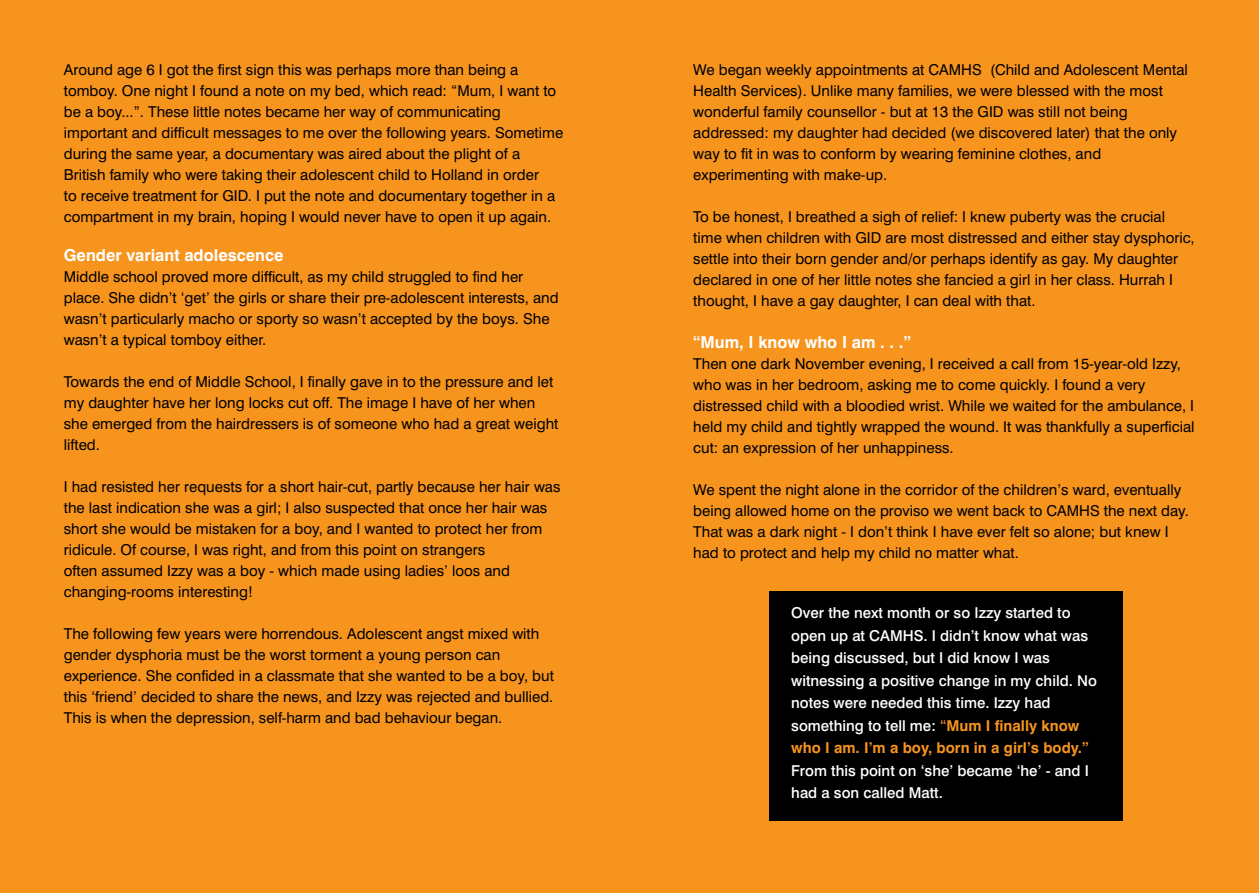
<style>
.page{position:relative;width:1259px;height:893px;background:#fff}
.page>*{position:absolute;margin:0;border:0;box-sizing:border-box;transform-origin:0 0}
.t1{font:700 16.5px "Swiss 721 BT";color:#fff}
.t2{font:15px/21px "Swiss 721 BT";color:#000}
.t3{font:500 15px/22.5px "Swiss 721 BT";color:#fff}
.s1{color:#f7941e}
.s2{font-weight:700;color:#f7941e}
</style>
<div class="page">
<div style="left:0;top:0;width:629px;height:893px;background:#f7941e"></div>
<div style="left:629px;top:0;width:630px;height:893px;background:#f7941e"></div>
<div style="left:769px;top:591px;width:353px;height:230px;background:#000"></div>
<p class="t2" style="left:64px;top:59px;width:501px">Around age 6 I got the first sign this was perhaps more than being a tomboy. One night I found a note on my bed, which read: “Mum, I want to be a boy...”. These little notes became her way of communicating important and difficult messages to me over the following years. Sometime during the same year, a documentary was aired about the plight of a British family who were taking their adolescent child to Holland in order<br>to receive treatment for GID. I put the note and documentary together in a compartment in my brain, hoping I would never have to open it up again.</p>
<p class="t1" style="left:64px;top:245px;width:221px">Gender variant adolescence</p>
<p class="t2" style="left:64px;top:266px;width:496px">Middle school proved more difficult, as my child struggled to find her place. She didn’t ‘get’ the girls or share their pre-adolescent interests, and wasn’t particularly macho or sporty so wasn’t accepted by the boys. She wasn’t a typical tomboy either.</p>
<p class="t2" style="left:64px;top:371px;width:496px">Towards the end of Middle School, I finally gave in to the pressure and let my daughter have her long locks cut off. The image I have of her when she emerged from the hairdressers is of someone who had a great weight lifted.</p>
<p class="t2" style="left:64px;top:476px;width:498px">I had resisted her requests for a short hair-cut, partly because her hair was the last indication she was a girl; I also suspected that once her hair was short she would be mistaken for a boy, and I wanted to protect her from ridicule. Of course, I was right, and from this point on strangers<br>often assumed Izzy was a boy - which made using ladies’ loos and changing-rooms interesting!</p>
<p class="t2" style="left:64px;top:623px;width:492px">The following few years were horrendous. Adolescent angst mixed with gender dysphoria must be the worst torment a young person can experience. She confided in a classmate that she wanted to be a boy, but this ‘friend’ decided to share the news, and Izzy was rejected and bullied.<br>This is when the depression, self-harm and bad behaviour began.</p>
<p class="t2" style="left:693px;top:59px;width:496px">We began weekly appointments at CAMHS (Child and Adolescent Mental Health Services). Unlike many families, we were blessed with the most wonderful family counsellor - but at 13 the GID was still not being addressed: my daughter had decided (we discovered later) that the only way to fit in was to conform by wearing feminine clothes, and experimenting with make-up.</p>
<p class="t2" style="left:693px;top:206px;width:503px">To be honest, I breathed a sigh of relief: I knew puberty was the crucial time when children with GID are most distressed and either stay dysphoric, settle into their born gender and/or perhaps identify as gay. My daughter declared in one of her little notes she fancied a girl in her class. Hurrah I thought, I have a gay daughter, I can deal with that.</p>
<p class="t1" style="left:693px;top:332px;width:219px">“Mum, I know who I am . . .”</p>
<p class="t2" style="left:693px;top:353px;width:503px">Then one dark November evening, I received a call from 15-year-old Izzy, who was in her bedroom, asking me to come quickly. I found a very distressed child with a bloodied wrist. While we waited for the ambulance, I held my child and tightly wrapped the wound. It was thankfully a superficial cut: an expression of her unhappiness.</p>
<p class="t2" style="left:693px;top:479px;width:497px">We spent the night alone in the corridor of the children’s ward, eventually being allowed home on the proviso we went back to CAMHS the next day.<br>That was a dark night - I don’t think I have ever felt so alone; but knew I had to protect and help my child no matter what.</p>
<p class="t3" style="left:791px;top:601px;width:307px">Over the next month or so Izzy started to open up at CAMHS. I didn’t know what was being discussed, but I did know I was witnessing a positive change in my child. No notes were needed this time. Izzy had something to tell me: <span class="s1">“</span><span class="s2">Mum I finally know who I am. I’m a boy, born in a girl’s body.”</span></p>
<p class="t3" style="left:791px;top:759px;width:299px">From this point on ‘she’ became ‘he’ - and I had a son called Matt.</p>
</div>
